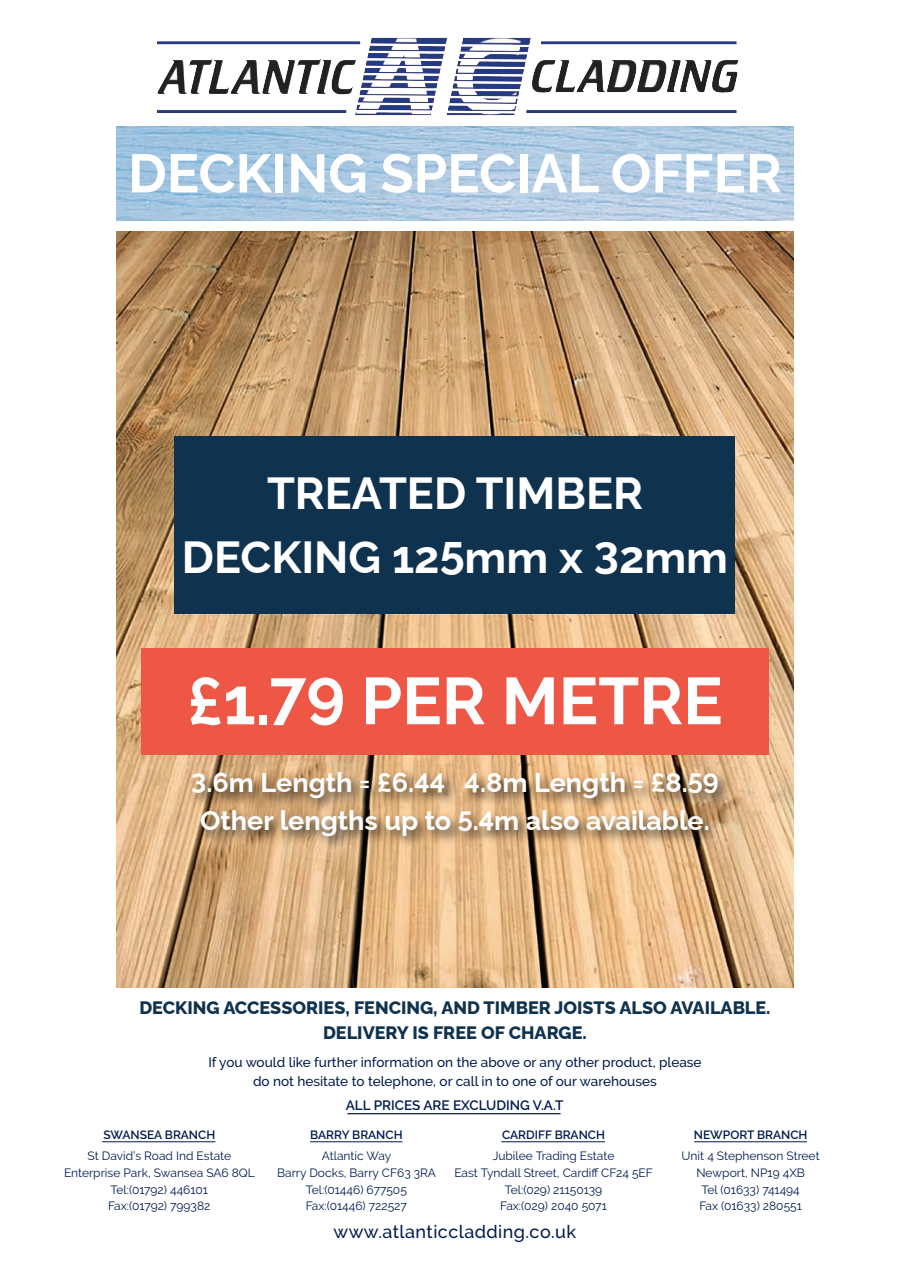
<style>
.page{position:relative;width:910px;height:1280px;background:#fff}
.page>*{position:absolute;margin:0;border:0;box-sizing:border-box;transform-origin:0 0}
.t1{font:700 66px "Raleway";color:#fff}
.t2{font:700 54px "Raleway";color:#fff}
.t3{font:700 45px "Raleway";color:#fff}
.t4{font:700 27px "Raleway";color:#fff}
.t5{font:800 18px "Raleway";color:#0f324e}
.t6{font:500 18px "Raleway";letter-spacing:.025em;color:#001b4e}
.t7{font:500 13.65px/19.2px "Raleway";color:#001b4e;text-align:center}
.t8{font:600 13.65px "Raleway";color:#001b4e}
.t9{font:12px/17px "Raleway";color:#001b4e;text-align:center}
.t10{font:600 12px/21.1px "Raleway";color:#001b4e;text-align:center}
.s1{font-weight:600}
.s2{font-weight:400}
</style>
<div class="page">
<img style="left:116px;top:231px;width:678px;height:757px">
<div style="left:175px;top:436px;width:560px;height:178px;background:#0f324e"></div>
<svg style="left:157px;top:37px;width:582px;height:78px"></svg>
<img style="left:208px;top:53px;width:235px;height:2px">
<img style="left:116px;top:126px;width:678px;height:94px">
<div style="left:141px;top:648px;width:627px;height:106px;background:#ee5646"></div>
<img style="left:134px;top:755px;width:653px;height:171px">
<hr style="left:347px;top:1113px;width:214px;height:1px;background:#001b4e">
<hr style="left:102px;top:1141px;width:113px;height:1px;background:#001b4e">
<hr style="left:310px;top:1141px;width:92px;height:1px;background:#001b4e">
<hr style="left:501px;top:1141px;width:104px;height:1px;background:#001b4e">
<hr style="left:694px;top:1141px;width:113px;height:1px;background:#001b4e">
<p class="t2" style="left:128px;top:142px;width:655px">DECKING SPECIAL OFFER</p>
<p class="t3" style="left:267px;top:467px;width:377px">TREATED TIMBER</p>
<p class="t3" style="left:182px;top:530px;width:548px">DECKING 125mm x 32mm</p>
<p class="t1" style="left:187px;top:662px;width:537px">£1.79 PER METRE</p>
<p class="t4" style="left:191px;top:766px;width:529px">3.6m Length = £6.44 4.8m Length = £8.59</p>
<p class="t4" style="left:200px;top:804px;width:511px">Other lengths up to 5.4m also available.</p>
<p class="t5" style="left:139px;top:997px;width:633px">DECKING ACCESSORIES, FENCING, AND TIMBER JOISTS ALSO AVAILABLE.</p>
<p class="t5" style="left:323px;top:1022px;width:265px">DELIVERY IS FREE OF CHARGE.</p>
<p class="t7" style="left:208px;top:1054px;width:495px">If you would like further information on the above or any other product, please do not hesitate to telephone, or call in to one of our warehouses</p>
<p class="t8" style="left:346px;top:1097px;width:219px">ALL PRICES ARE EXCLUDING V.A.T</p>
<p class="t9" style="left:87px;top:1125px;width:145px;line-height:21.1px"><span class="s1">SWANSEA BRANCH<br></span>St David’s Road Ind Estate</p>
<p class="t9" style="left:64px;top:1165px;width:192px">Enterprise Park, Swansea SA6 8QL<br>Tel:(01792) 446101<br>Fax:(01792) 799382</p>
<p class="t9" style="left:682px;top:1125px;width:140px;line-height:21.1px"><span class="s1">NEWPORT BRANCH<br></span>Unit 4 Stephenson Street</p>
<p class="t9" style="left:696px;top:1165px;width:110px;text-align:left">Newport, NP19 4XB<br>Tel (01633) 741494<br>Fax (01633) 280551</p>
<p class="t10" style="left:310px;top:1124px;width:94px">BARRY BRANCH<br><span class="s2">Atlantic Way</span></p>
<p class="t9" style="left:277px;top:1165px;width:160px">Barry Docks, Barry CF63 3RA<br>Tel:(01446) 677505<br>Fax:(01446) 722527</p>
<p class="t9" style="left:493px;top:1125px;width:123px;line-height:21.1px"><span class="s1">CARDIFF BRANCH<br></span>Jubilee Trading Estate</p>
<p class="t9" style="left:454px;top:1165px;width:200px">East Tyndall Street, Cardi昀 CF24 5EF<br>Tel:(029) 21150139<br>Fax:(029) 2040 5071</p>
<p class="t6" style="left:334px;top:1225px;width:244px">www.atlanticcladding.co.uk</p>
</div>
